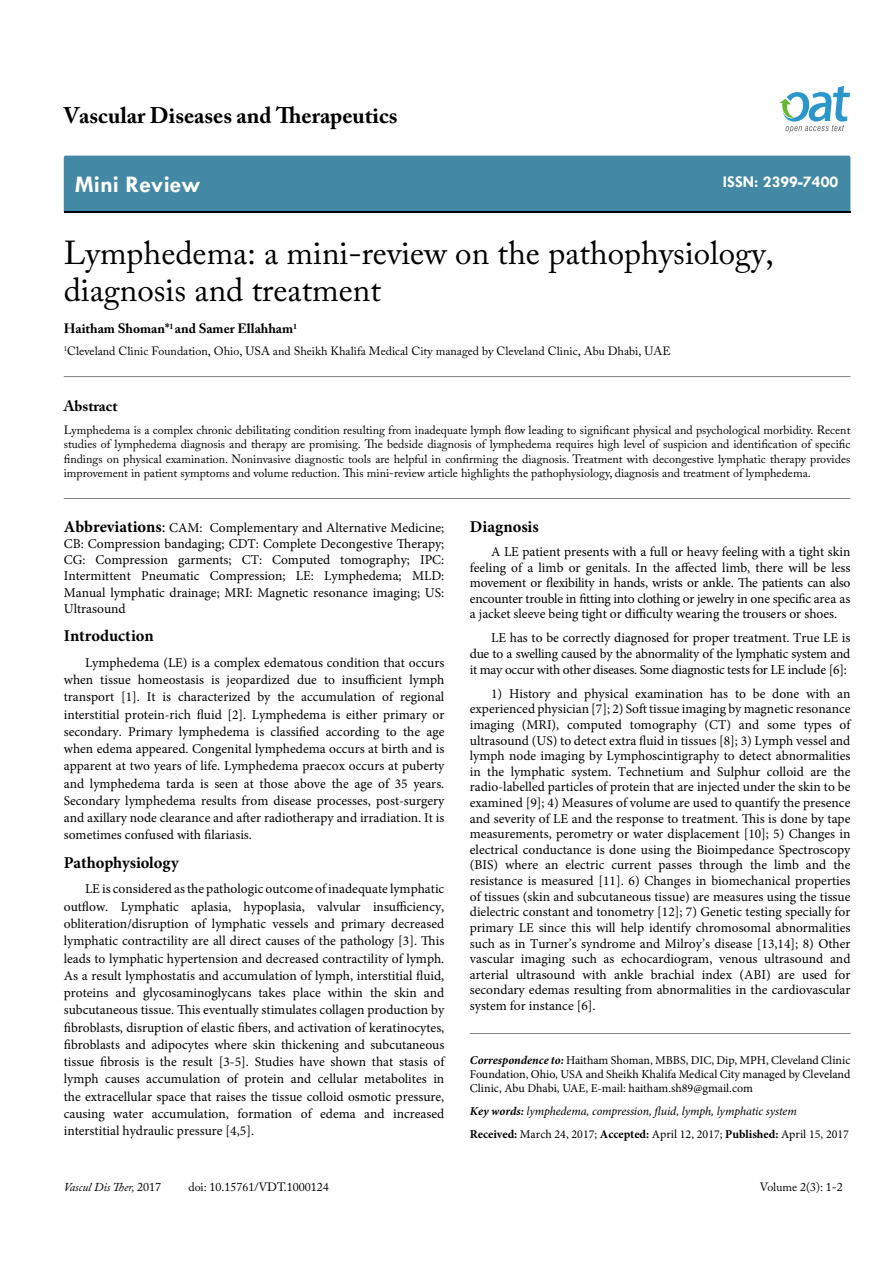
<style>
.page{position:relative;width:893px;height:1263px;background:#fff}
.page>*{position:absolute;margin:0;border:0;box-sizing:border-box;transform-origin:0 0}
.t1{font:33px/37.5px "Adobe Caslon Pro";color:#000}
.t2{font:700 24px "Tw Cen";color:#fff}
.t3{font:700 22.5px "Adobe Caslon Pro";color:#000}
.t4{font:700 16.5px "Minion Pro";letter-spacing:-.005em;color:#000}
.t5{font:700 16.5px "Tw Cen";color:#fff}
.t6{font:700 15px "Adobe Caslon Pro";color:#000}
.t7{font:13.5px/15.6px "Minion Pro";color:#000;text-align:justify}
.t8{font:700 13.5px "Adobe Caslon Pro";color:#000}
.t9{font:12px/14.4px "Adobe Caslon Pro";color:#000;text-align:justify}
.t10{font:12px/14.4px "Minion Pro";letter-spacing:-.005em;color:#000;text-align:justify}
.t11{font:italic 12px/23px "Minion Pro";letter-spacing:-.01em;color:#000}
.t12{font:italic 12px "Adobe Caslon Pro";color:#000}
.s1{font-weight:700;font-size:16.5px}
.s2{font-size:16.5px}
.s3{font-weight:700;font-style:italic}
.s4{font-weight:700}
.s5{font-weight:700;font-style:normal}
.s6{font-style:normal}
</style>
<div class="page">
<div style="left:64px;top:156px;width:786px;height:56px;background:#4389a5"></div>
<svg style="left:779px;top:86px;width:71px;height:47px"></svg>
<hr style="left:64px;top:376px;width:786px;height:1px;background:#808285">
<hr style="left:64px;top:498px;width:786px;height:1px;background:#808285">
<hr style="left:470px;top:1033px;width:380px;height:1px;background:#808285">
<h3 class="t3" style="left:64px;top:102px;width:335px">Vascular Diseases and Therapeutics</h3>
<h2 class="t2" style="left:75px;top:170px;width:127px">Mini Review</h2>
<p class="t5" style="left:723px;top:172px;width:117px">ISSN: 2399-7400</p>
<h1 class="t1" style="left:64px;top:233px;width:712px">Lymphedema: a mini-review on the pathophysiology, diagnosis and treatment</h1>
<p class="t8" style="left:64px;top:320px;width:235px">Haitham Shoman*<sup>1</sup> and Samer Ellahham<sup>1</sup></p>
<p class="t9" style="left:64px;top:344px;width:608px"><sup>1</sup>Cleveland Clinic Foundation, Ohio, USA and Sheikh Khalifa Medical City managed by Cleveland Clinic, Abu Dhabi, UAE</p>
<p class="t6" style="left:64px;top:397px;width:55px">Abstract</p>
<p class="t9" style="left:64px;top:423px;width:788px">Lymphedema is a complex chronic debilitating condition resulting from inadequate lymph flow leading to significant physical and psychological morbidity. Recent studies of lymphedema diagnosis and therapy are promising. The bedside diagnosis of lymphedema requires high level of suspicion and identification of specific findings on physical examination. Noninvasive diagnostic tools are helpful in confirming the diagnosis. Treatment with decongestive lymphatic therapy provides improvement in patient symptoms and volume reduction. This mini-review article highlights the pathophysiology, diagnosis and treatment of lymphedema.</p>
<p class="t7" style="left:64px;top:519px;width:382px;line-height:16.2px"><span class="s1">Abbreviations</span><span class="s2">:</span> CAM: Complementary and Alternative Medicine; CB: Compression bandaging; CDT: Complete Decongestive Therapy; CG: Compression garments; CT: Computed tomography; IPC:<br>Intermittent Pneumatic Compression; LE: Lymphedema; MLD:<br>Manual lymphatic drainage; MRI: Magnetic resonance imaging; US:<br>Ultrasound</p>
<p class="t4" style="left:64px;top:624px;width:91px">Introduction</p>
<p class="t7" style="left:64px;top:654px;width:382px;line-height:17.2px;text-indent:21px">Lymphedema (LE) is a complex edematous condition that occurs when tissue homeostasis is jeopardized due to insufficient lymph transport [1]. It is characterized by the accumulation of regional interstitial protein-rich fluid [2]. Lymphedema is either primary or secondary. Primary lymphedema is classified according to the age when edema appeared. Congenital lymphedema occurs at birth and is apparent at two years of life. Lymphedema praecox occurs at puberty and lymphedema tarda is seen at those above the age of 35 years.<br>Secondary lymphedema results from disease processes, post-surgery and axillary node clearance and after radiotherapy and irradiation. It is sometimes confused with filariasis.</p>
<p class="t4" style="left:64px;top:851px;width:117px">Pathophysiology</p>
<p class="t7" style="left:64px;top:880px;width:382px;line-height:17.2px;text-indent:21px">LE is considered as the pathologic outcome of inadequate lymphatic outflow. Lymphatic aplasia, hypoplasia, valvular insufficiency, obliteration/disruption of lymphatic vessels and primary decreased lymphatic contractility are all direct causes of the pathology [3]. This leads to lymphatic hypertension and decreased contractility of lymph.<br>As a result lymphostatis and accumulation of lymph, interstitial fluid, proteins and glycosaminoglycans takes place within the skin and subcutaneous tissue. This eventually stimulates collagen production by fibroblasts, disruption of elastic fibers, and activation of keratinocytes, fibroblasts and adipocytes where skin thickening and subcutaneous tissue fibrosis is the result [3-5]. Studies have shown that stasis of lymph causes accumulation of protein and cellular metabolites in the extracellular space that raises the tissue colloid osmotic pressure, causing water accumulation, formation of edema and increased interstitial hydraulic pressure [4,5].</p>
<p class="t4" style="left:470px;top:515px;width:70px">Diagnosis</p>
<p class="t7" style="left:470px;top:544px;width:382px;text-indent:21px">A LE patient presents with a full or heavy feeling with a tight skin feeling of a limb or genitals. In the affected limb, there will be less movement or flexibility in hands, wrists or ankle. The patients can also encounter trouble in fitting into clothing or jewelry in one specific area as a jacket sleeve being tight or difficulty wearing the trousers or shoes.</p>
<p class="t7" style="left:470px;top:630px;width:382px;text-indent:21px">LE has to be correctly diagnosed for proper treatment. True LE is due to a swelling caused by the abnormality of the lymphatic system and it may occur with other diseases. Some diagnostic tests for LE include [6]:</p>
<p class="t7" style="left:470px;top:686px;width:382px;text-indent:21px">1) History and physical examination has to be done with an experienced physician [7]; 2) Soft tissue imaging by magnetic resonance imaging (MRI), computed tomography (CT) and some types of ultrasound (US) to detect extra fluid in tissues [8]; 3) Lymph vessel and lymph node imaging by Lymphoscintigraphy to detect abnormalities in the lymphatic system. Technetium and Sulphur colloid are the radio-labelled particles of protein that are injected under the skin to be examined [9]; 4) Measures of volume are used to quantify the presence and severity of LE and the response to treatment. This is done by tape measurements, perometry or water displacement [10]; 5) Changes in electrical conductance is done using the Bioimpedance Spectroscopy (BIS) where an electric current passes through the limb and the resistance is measured [11]. 6) Changes in biomechanical properties of tissues (skin and subcutaneous tissue) are measures using the tissue dielectric constant and tonometry [12]; 7) Genetic testing specially for primary LE since this will help identify chromosomal abnormalities such as in Turner’s syndrome and Milroy’s disease [13,14]; 8) Other vascular imaging such as echocardiogram, venous ultrasound and arterial ultrasound with ankle brachial index (ABI) are used for secondary edemas resulting from abnormalities in the cardiovascular system for instance [6].</p>
<p class="t10" style="left:470px;top:1052px;width:382px"><span class="s3">Correspondence to:</span> Haitham Shoman, MBBS, DIC, Dip, MPH, Cleveland Clinic Foundation, Ohio, USA and Sheikh Khalifa Medical City managed by Cleveland Clinic, Abu Dhabi, UAE, E-mail: haitham.sh89@gmail.com</p>
<p class="t11" style="left:470px;top:1100px;width:381px"><span class="s4">Key words:</span> lymphedema, compression, fluid, lymph, lymphatic system<br><span class="s5">Received:</span> <span class="s6">March 24, 2017;</span> <span class="s5">Accepted:</span> <span class="s6">April 12, 2017;</span> <span class="s5">Published:</span> <span class="s6">April 15, 2017</span></p>
<p class="t12" style="left:64px;top:1180px;width:99px">Vascul Dis Ther, <span class="s6">2017</span></p>
<p class="t9" style="left:188px;top:1180px;width:142px">doi: 10.15761/VDT.1000124</p>
<p class="t9" style="left:760px;top:1180px;width:84px">Volume 2(3): 1-2</p>
</div>
